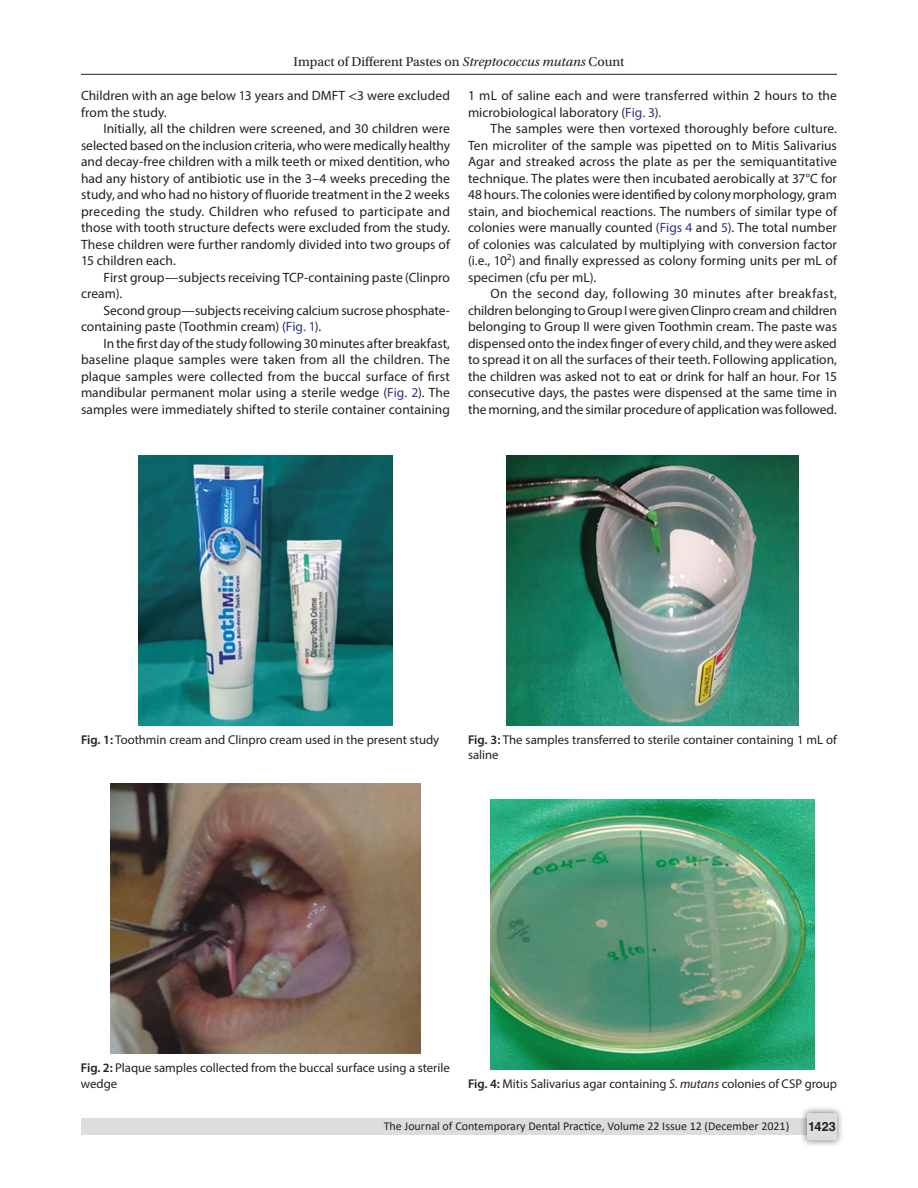
<style>
.page{position:relative;width:918px;height:1188px;background:#fff}
.page>*{position:absolute;margin:0;border:0;box-sizing:border-box;transform-origin:0 0}
.Para-Indent{font:13.5px/16.5px "Myriad Pro";color:#231f20}
.t1{font:13.5px "Utopia Std";color:#231f20}
.FigCaption{font:12.75px/15.3px "Myriad Pro";color:#231f20}
.t2{font:700 12.75px "Helvetica LT Std";color:#231f20}
.t3{font:12px "Calibri";color:#231f20}
.s1{font-style:italic}
.s2{font-family:"STIX General"}
.s3{color:#2e3092}
.s4{font-weight:600}
</style>
<div class="page">
<hr style="left:81px;top:74px;width:756px;height:1px;background:#231f20">
<div style="left:81px;top:1119px;width:756px;height:16px;background:#dcdddf"></div>
<div style="left:800px;top:1106px;width:44px;height:41px;background:#231f20;opacity:.61"></div>
<div style="left:807px;top:1113px;width:30px;height:27px;background:#dcdddf;border-radius:2px"></div>
<img style="left:138px;top:456px;width:255px;height:270px">
<img style="left:111px;top:784px;width:309px;height:270px">
<img style="left:507px;top:456px;width:291px;height:270px">
<img style="left:491px;top:799px;width:323px;height:270px">
<p class="t1" style="left:294px;top:55px;width:332px">Impact of Different Pastes on <span class="s1">Streptococcus mutans</span> Count</p>
<p class="Para-Indent" style="left:81px;top:87px;width:371px">Children with an age below 13 years and DMFT <span class="s2">&lt;</span>3 were excluded from the study.</p>
<p class="Para-Indent" style="left:81px;top:120px;width:371px;text-align:justify;text-indent:22px">Initially, all the children were screened, and 30 children were selected based on the inclusion criteria, who were medically healthy and decay-free children with a milk teeth or mixed dentition, who had any history of antibiotic use in the 3–4 weeks preceding the study, and who had no history of fluoride treatment in the 2 weeks preceding the study. Children who refused to participate and those with tooth structure defects were excluded from the study.<br>These children were further randomly divided into two groups of 15 children each.</p>
<p class="Para-Indent" style="left:81px;top:269px;width:371px;text-indent:22px">First group—subjects receiving TCP-containing paste (Clinpro cream).</p>
<p class="Para-Indent" style="left:81px;top:302px;width:371px;text-indent:22px">Second group—subjects receiving calcium sucrose phosphate&shy;containing paste (Toothmin cream) (<span class="s3">Fig. 1</span>).</p>
<p class="Para-Indent" style="left:81px;top:335px;width:371px;text-align:justify;text-indent:22px">In the first day of the study following 30 minutes after breakfast, baseline plaque samples were taken from all the children. The plaque samples were collected from the buccal surface of first mandibular permanent molar using a sterile wedge (<span class="s3">Fig. 2</span>). The samples were immediately shifted to sterile container containing</p>
<p class="Para-Indent" style="left:468px;top:87px;width:371px">1 mL of saline each and were transferred within 2 hours to the microbiological laboratory (<span class="s3">Fig. 3</span>).</p>
<p class="Para-Indent" style="left:468px;top:120px;width:371px;text-align:justify;text-indent:22px">The samples were then vortexed thoroughly before culture.<br>Ten microliter of the sample was pipetted on to Mitis Salivarius Agar and streaked across the plate as per the semiquantitative technique. The plates were then incubated aerobically at 37°C for 48 hours. The colonies were identified by colony morphology, gram stain, and biochemical reactions. The numbers of similar type of colonies were manually counted (<span class="s3">Figs 4</span> and <span class="s3">5</span>). The total number of colonies was calculated by multiplying with conversion factor (i.e., 10<sup>2</sup>) and finally expressed as colony forming units per mL of specimen (cfu per mL).</p>
<p class="Para-Indent" style="left:468px;top:285px;width:371px;text-align:justify;text-indent:22px">On the second day, following 30 minutes after breakfast, children belonging to Group I were given Clinpro cream and children belonging to Group II were given Toothmin cream. The paste was dispensed onto the index finger of every child, and they were asked to spread it on all the surfaces of their teeth. Following application, the children was asked not to eat or drink for half an hour. For 15 consecutive days, the pastes were dispensed at the same time in the morning, and the similar procedure of application was followed.</p>
<p class="FigCaption" style="left:81px;top:732px;width:360px"><span class="s4">Fig. 1:</span> Toothmin cream and Clinpro cream used in the present study</p>
<p class="FigCaption" style="left:468px;top:732px;width:370px"><span class="s4">Fig. 3:</span> The samples transferred to sterile container containing 1 mL of saline</p>
<p class="FigCaption" style="left:81px;top:1060px;width:371px"><span class="s4">Fig. 2:</span> Plaque samples collected from the buccal surface using a sterile wedge</p>
<p class="FigCaption" style="left:468px;top:1075px;width:371px"><span class="s4">Fig. 4:</span> Mitis Salivarius agar containing <span class="s1">S. mutans</span> colonies of CSP group</p>
<p class="t3" style="left:384px;top:1117px;width:407px">The Journal of Contemporary Dental Practice, Volume 22 Issue 12 (December 2021)</p>
<p class="t2" style="left:808px;top:1119px;width:29px">1423</p>
</div>
